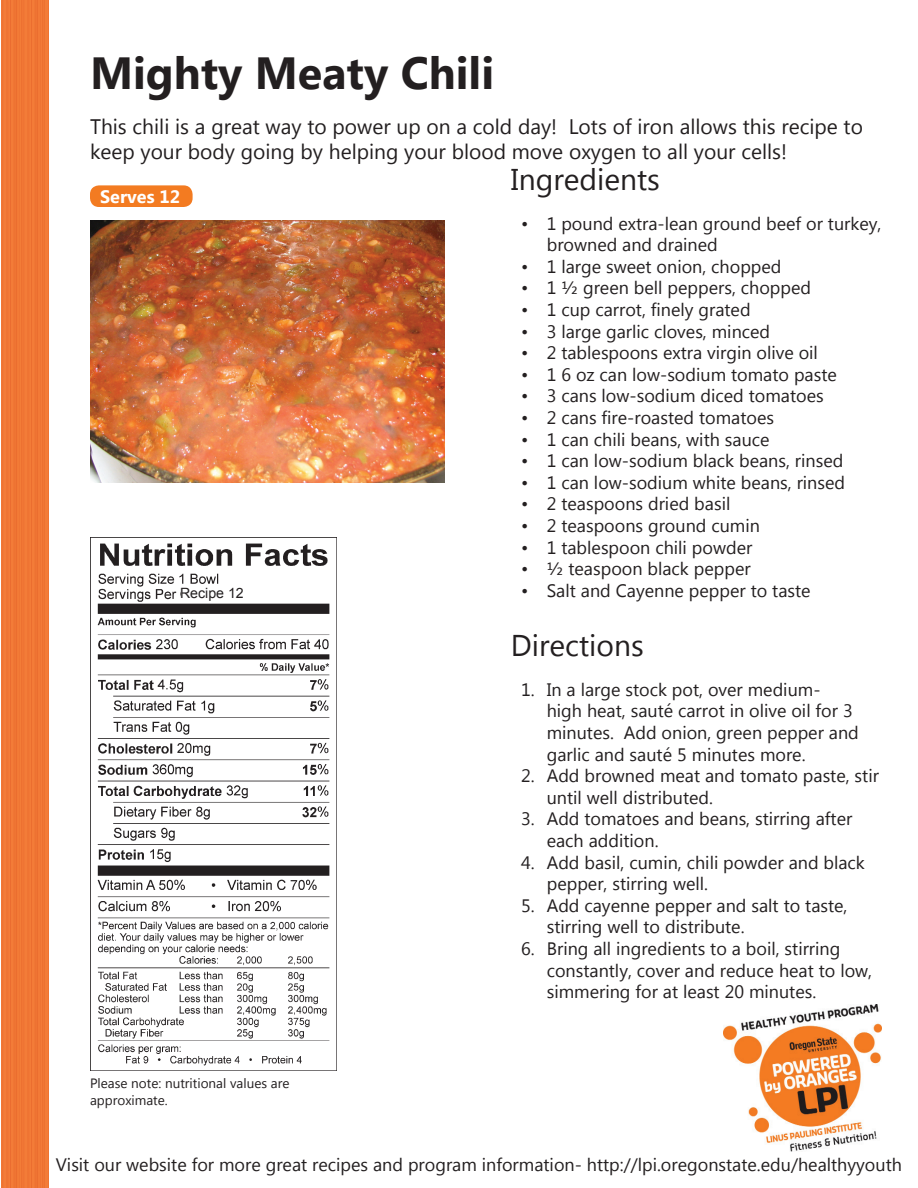
<style>
.page{position:relative;width:918px;height:1188px;background:#fff}
.page>*{position:absolute;margin:0;border:0;box-sizing:border-box;transform-origin:0 0}
.t1{font:700 45px "Microsoft New Tai Lue";color:#231f20}
.t2{font:30px "Microsoft New Tai Lue";color:#231f20}
.t3{font:21px/25.2px "Microsoft New Tai Lue";color:#231f20}
.t4{font:18px/21.6px "Microsoft New Tai Lue";color:#231f20}
.t5{font:700 18px "Microsoft New Tai Lue";color:#fff}
.t6{font:14.1px "Arial";color:#231f20}
.t7{font:13.5px/16.2px "Microsoft New Tai Lue";color:#231f20}
</style>
<div class="page">
<img style="left:90px;top:537px;width:247px;height:534px">
<img style="left:2px;top:0;width:47px;height:1188px">
<div style="left:90px;top:185px;width:103px;height:22px;background:#f37b21;border-radius:9px"></div>
<img style="left:724px;top:1005px;width:158px;height:147px">
<div style="left:181px;top:587px;width:76px;height:14px;background:#fff"></div>
<img style="left:90px;top:221px;width:355px;height:261px">
<h1 class="t1" style="left:90px;top:47px;width:406px">Mighty Meaty Chili</h1>
<p class="t3" style="left:90px;top:116px;width:775px">This chili is a great way to power up on a cold day! Lots of iron allows this recipe to keep your body going by helping your blood move oxygen to all your cells!</p>
<p class="t5" style="left:100px;top:186px;width:82px">Serves 12</p>
<h2 class="t2" style="left:511px;top:162px;width:151px">Ingredients</h2>
<p class="t4" style="left:547px;top:214px;width:336px;text-indent:-26px">• 1 pound extra-lean ground beef or turkey, browned and drained</p>
<p class="t4" style="left:521px;top:257px;width:262px">• 1 large sweet onion, chopped</p>
<p class="t4" style="left:521px;top:279px;width:291px">• 1 ½ green bell peppers, chopped</p>
<p class="t4" style="left:521px;top:300px;width:231px">• 1 cup carrot, finely grated</p>
<p class="t4" style="left:521px;top:322px;width:250px">• 3 large garlic cloves, minced</p>
<p class="t4" style="left:521px;top:343px;width:298px">• 2 tablespoons extra virgin olive oil</p>
<p class="t4" style="left:521px;top:365px;width:317px">• 1 6 oz can low-sodium tomato paste</p>
<p class="t4" style="left:521px;top:387px;width:304px">• 3 cans low-sodium diced tomatoes</p>
<p class="t4" style="left:521px;top:408px;width:254px">• 2 cans fire-roasted tomatoes</p>
<p class="t4" style="left:521px;top:430px;width:250px">• 1 can chili beans, with sauce</p>
<p class="t4" style="left:521px;top:451px;width:324px">• 1 can low-sodium black beans, rinsed</p>
<p class="t4" style="left:521px;top:473px;width:325px">• 1 can low-sodium white beans, rinsed</p>
<p class="t4" style="left:521px;top:495px;width:211px">• 2 teaspoons dried basil</p>
<p class="t4" style="left:521px;top:516px;width:240px">• 2 teaspoons ground cumin</p>
<p class="t4" style="left:521px;top:538px;width:233px">• 1 tablespoon chili powder</p>
<p class="t4" style="left:521px;top:559px;width:231px">• ½ teaspoon black pepper</p>
<p class="t4" style="left:521px;top:581px;width:291px">• Salt and Cayenne pepper to taste</p>
<h2 class="t2" style="left:511px;top:628px;width:134px">Directions</h2>
<p class="t4" style="left:547px;top:680px;width:314px;text-indent:-26px">1. In a large stock pot, over medium&shy;high heat, sauté carrot in olive oil for 3 minutes. Add onion, green pepper and garlic and sauté 5 minutes more.</p>
<p class="t4" style="left:547px;top:767px;width:334px;text-indent:-26px">2. Add browned meat and tomato paste, stir until well distributed.</p>
<p class="t4" style="left:547px;top:810px;width:307px;text-indent:-26px">3. Add tomatoes and beans, stirring after each addition.</p>
<p class="t4" style="left:547px;top:853px;width:320px;text-indent:-26px">4. Add basil, cumin, chili powder and black pepper, stirring well.</p>
<p class="t4" style="left:547px;top:896px;width:302px;text-indent:-26px">5. Add cayenne pepper and salt to taste, stirring well to distribute.</p>
<p class="t4" style="left:547px;top:939px;width:327px;text-indent:-26px">6. Bring all ingredients to a boil, stirring constantly, cover and reduce heat to low, simmering for at least 20 minutes.</p>
<p class="t6" style="left:180px;top:584px;width:65px">Recipe 12</p>
<p class="t7" style="left:90px;top:1077px;width:201px">Please note: nutritional values are approximate.</p>
<p class="t4" style="left:56px;top:1155px;width:848px">Visit our website for more great recipes and program information- http://lpi.oregonstate.edu/healthyyouth</p>
</div>
